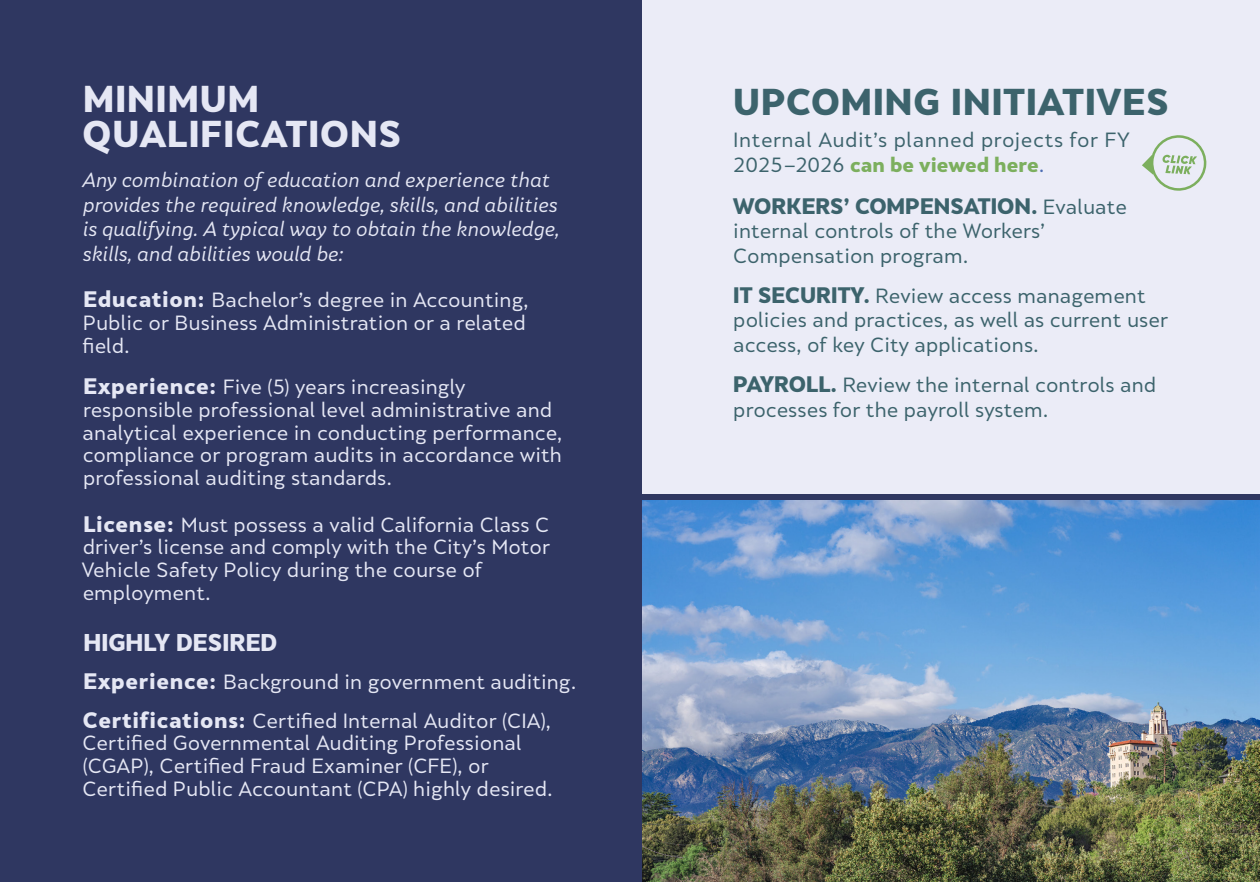
<style>
.page{position:relative;width:1260px;height:882px;background:#2f3761}
.page>*{position:absolute;margin:0;border:0;box-sizing:border-box;transform-origin:0 0}
.t1{font:900 35px/35px "Skola Sans";letter-spacing:.03em;color:#e5e7f4}
.t2{font:900 35px "Skola Sans";letter-spacing:.03em;color:#3c636c}
.t3{font:900 22.75px "Skola Sans";color:#e5e7f4}
.t4{font:900 21px "Skola Sans";color:#3c636c}
.t5{font:19.25px/22.8px "Skola Sans";color:#e5e7f4}
.t6{font:19.25px/24.5px "Skola Sans";color:#3c636c}
.t7{font:italic 19.25px/24.5px "Skola Sans";color:#e5e7f4}
.t8{font:19.25px/24.5px "Skola Sans";letter-spacing:.025em;color:#3c636c}
.s1{font-style:inherit}
.s2{font-weight:900;font-size:21px}
.s3{font-weight:900;color:#7caf5e}
.s4{color:#4c6db4}
.s5{font-weight:400;font-size:19.25px}
</style>
<div class="page">
<div style="left:643px;top:0;width:617px;height:494px;background:#ebecf7"></div>
<img style="left:643px;top:500px;width:617px;height:382px">
<svg style="left:1142px;top:135px;width:65px;height:56px"></svg>
<h1 class="t1" style="left:83px;top:81px;width:320px">MINIMUM<br>QUALIFICATIONS</h1>
<p class="t7" style="left:82px;top:168px;width:479px"><span class="s1">A</span>ny combination of education and experience that provides the required knowledge, skills, and abilities is qualifying. <span class="s1">A</span> typical way to obtain the knowledge, skills, and abilities would be:</p>
<p class="t5" style="left:83px;top:288px;width:448px"><span class="s2">Education:</span> Bachelor’s degree in Accounting,<br>Public or Business Administration or a related field.</p>
<p class="t5" style="left:83px;top:376px;width:481px"><span class="s2">Experience:</span> Five (5) years increasingly responsible professional level administrative and analytical experience in conducting performance, compliance or program audits in accordance with professional auditing standards.</p>
<p class="t5" style="left:82px;top:513px;width:470px"><span class="s2">License:</span> Must possess a valid California Class C driver’s license and comply with the City’s Motor Vehicle Safety Policy during the course of employment.</p>
<p class="t3" style="left:83px;top:628px;width:195px">HIGHLY DESIRED</p>
<p class="t5" style="left:83px;top:663px;width:495px;line-height:38.5px"><span class="s2">Experience:</span> Background in government auditing.<br><span class="s2">Certifications:</span> Certified Internal Auditor (CIA),</p>
<p class="t5" style="left:82px;top:732px;width:472px">Certified Governmental Auditing Professional (CGAP), Certified Fraud Examiner (CFE), or<br>Certified Public Accountant (CPA) highly desired.</p>
<h1 class="t2" style="left:733px;top:80px;width:437px">UPCOMING INITIATIVES</h1>
<p class="t8" style="left:733px;top:128px;width:398px">Internal Audit’s planned projects for FY<br>2025–2026 <span class="s3">can be viewed here</span><span class="s4">.</span></p>
<p class="t4" style="left:733px;top:193px;width:395px">WORKERS’ COMPENSATION. <span class="s5">Evaluate</span></p>
<p class="t6" style="left:733px;top:219px;width:313px">internal controls of the Workers’<br>Compensation program.</p>
<p class="t6" style="left:733px;top:283px;width:436px"><span class="s2">IT SECURITY.</span> Review access management policies and practices, as well as current user access, of key City applications.</p>
<p class="t6" style="left:733px;top:373px;width:425px"><span class="s2">PAYROLL.</span> Review the internal controls and processes for the payroll system.</p>
</div>
